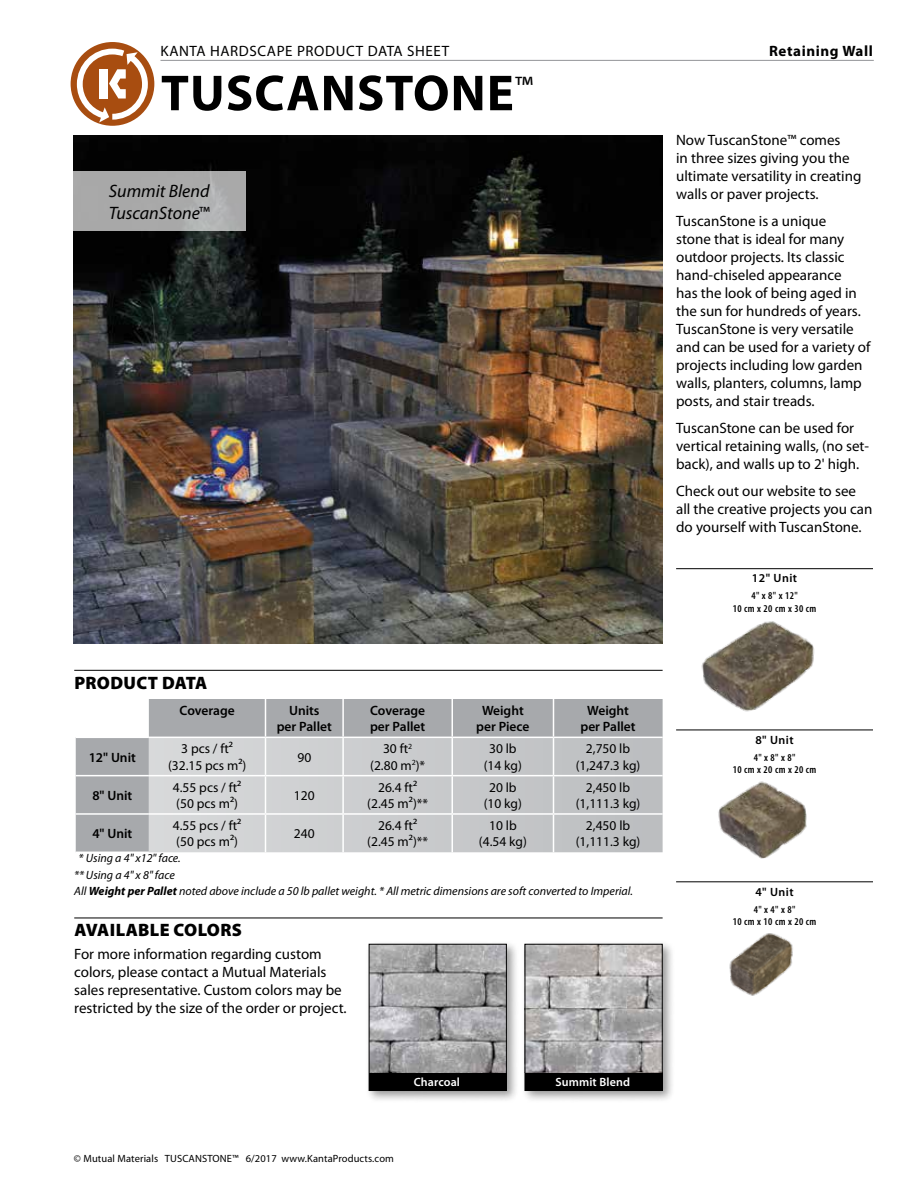
<style>
.page{position:relative;width:918px;height:1188px;background:#fff}
.page>*{position:absolute;margin:0;border:0;box-sizing:border-box;transform-origin:0 0}
.t1{font:700 51px "Myriad Pro";letter-spacing:.02em;color:#000}
.t2{font:900 18px "Myriad Pro";letter-spacing:.02em;color:#000}
.t3{font:italic 18px/21.6px "Myriad Pro";color:#000}
.t4{font:15px/18px "Myriad Pro";color:#000}
.t5{font:15px "Myriad Pro";letter-spacing:.04em;color:#000}
.t6{font:700 15px "Myriad Pro";letter-spacing:.04em;color:#000}
.t7{font:13.5px/16.2px "Myriad Pro";color:#000;text-align:center}
.t8{font:600 13.5px/16.2px "Myriad Pro";color:#000;text-align:center}
.t9{font:italic 12px/16.5px "Myriad Pro";color:#000}
.t10{font:600 12px "Myriad Pro";letter-spacing:.04em;color:#000}
.t11{font:600 12px "Myriad Pro";letter-spacing:.01em;color:#fff}
.t12{font:600 condensed 10.5px/12.6px "Myriad Pro";letter-spacing:.04em;color:#000;text-align:center}
.t13{font:10.5px "Myriad Pro";letter-spacing:.01em;color:#000}
.s1{font-weight:700}
</style>
<div class="page">
<hr style="left:160px;top:60px;width:714px;height:1px;background:#939598">
<div style="left:71px;top:42px;width:83px;height:84px;background:#a84d10;border-radius:50%"></div>
<svg style="left:77px;top:49px;width:71px;height:73px"></svg>
<div style="left:99px;top:69px;width:9px;height:30px;background:#fff"></div>
<img style="left:74px;top:135px;width:589px;height:509px">
<hr style="left:676px;top:568px;width:197px;height:1px;background:#000">
<hr style="left:676px;top:730px;width:197px;height:1px;background:#000">
<hr style="left:676px;top:882px;width:197px;height:1px;background:#000">
<img style="left:701px;top:621px;width:113px;height:91px">
<img style="left:718px;top:781px;width:89px;height:78px">
<img style="left:729px;top:933px;width:64px;height:63px">
<hr style="left:74px;top:670px;width:589px;height:1px;background:#000">
<hr style="left:74px;top:918px;width:589px;height:1px;background:#000">
<svg style="left:76px;top:699px;width:587px;height:153px;background:#b0b1b4"></svg>
<svg style="left:149px;top:738px;width:514px;height:114px;background:#c9cbcd"></svg>
<hr style="left:265px;top:699px;width:1px;height:38px;background:#fff">
<hr style="left:342px;top:699px;width:2px;height:38px;background:#fff">
<hr style="left:452px;top:699px;width:1px;height:38px;background:#fff">
<hr style="left:553px;top:699px;width:1px;height:38px;background:#fff">
<hr style="left:76px;top:737px;width:73px;height:1px;background:#fff">
<hr style="left:76px;top:775px;width:73px;height:1px;background:#fff">
<hr style="left:149px;top:737px;width:117px;height:1px;background:#fff">
<hr style="left:266px;top:737px;width:77px;height:1px;background:#fff">
<hr style="left:343px;top:737px;width:109px;height:1px;background:#fff">
<hr style="left:452px;top:737px;width:102px;height:1px;background:#fff">
<hr style="left:554px;top:737px;width:109px;height:1px;background:#fff">
<hr style="left:265px;top:738px;width:1px;height:37px;background:#fff">
<hr style="left:342px;top:738px;width:2px;height:37px;background:#fff">
<hr style="left:452px;top:738px;width:1px;height:37px;background:#fff">
<hr style="left:553px;top:738px;width:1px;height:37px;background:#fff">
<hr style="left:149px;top:775px;width:117px;height:1px;background:#fff">
<hr style="left:266px;top:775px;width:77px;height:1px;background:#fff">
<hr style="left:265px;top:776px;width:1px;height:37px;background:#fff">
<hr style="left:343px;top:775px;width:109px;height:1px;background:#fff">
<hr style="left:342px;top:776px;width:2px;height:37px;background:#fff">
<hr style="left:452px;top:775px;width:102px;height:1px;background:#fff">
<hr style="left:452px;top:776px;width:1px;height:37px;background:#fff">
<hr style="left:554px;top:775px;width:109px;height:1px;background:#fff">
<hr style="left:553px;top:776px;width:1px;height:37px;background:#fff">
<hr style="left:265px;top:815px;width:1px;height:37px;background:#fff">
<hr style="left:342px;top:815px;width:2px;height:37px;background:#fff">
<hr style="left:452px;top:815px;width:1px;height:37px;background:#fff">
<hr style="left:553px;top:815px;width:1px;height:37px;background:#fff">
<hr style="left:76px;top:813px;width:73px;height:2px;background:#fff">
<hr style="left:149px;top:813px;width:117px;height:2px;background:#fff">
<hr style="left:266px;top:813px;width:77px;height:2px;background:#fff">
<hr style="left:343px;top:813px;width:109px;height:2px;background:#fff">
<hr style="left:452px;top:813px;width:102px;height:2px;background:#fff">
<hr style="left:554px;top:813px;width:109px;height:2px;background:#fff">
<div style="left:365px;top:940px;width:154px;height:164px;background:#000;opacity:.4"></div>
<div style="left:369px;top:944px;width:137px;height:147px;background:#000"></div>
<img style="left:371px;top:946px;width:134px;height:127px">
<div style="left:369px;top:944px;width:138px;height:147px;border:1px solid #000"></div>
<div style="left:521px;top:940px;width:154px;height:164px;background:#000;opacity:.4"></div>
<div style="left:525px;top:944px;width:137px;height:147px;background:#000"></div>
<img style="left:527px;top:946px;width:134px;height:127px">
<div style="left:525px;top:944px;width:138px;height:147px;border:1px solid #000"></div>
<div style="left:73px;top:171px;width:173px;height:60px;background:linear-gradient(to right,#a7a7a7,#aeafaf)"></div>
<p class="t5" style="left:160px;top:42px;width:290px">KANTA HARDSCAPE PRODUCT DATA SHEET</p>
<p class="t6" style="left:769px;top:41px;width:105px">Retaining Wall</p>
<h1 class="t1" style="left:161px;top:60px;width:374px">TUSCANSTONE<sup>™</sup></h1>
<p class="t4" style="left:676px;top:131px;width:187px">Now TuscanStone™ comes<br>in three sizes giving you the ultimate versatility in creating walls or paver projects.</p>
<p class="t4" style="left:676px;top:212px;width:196px">TuscanStone is a unique<br>stone that is ideal for many outdoor projects. Its classic hand-chiseled appearance<br>has the look of being aged in the sun for hundreds of years.<br>TuscanStone is very versatile and can be used for a variety of projects including low garden walls, planters, columns, lamp posts, and stair treads.</p>
<p class="t4" style="left:676px;top:419px;width:194px">TuscanStone can be used for vertical retaining walls, (no set&shy;back), and walls up to 2' high.</p>
<p class="t4" style="left:676px;top:482px;width:198px">Check out our website to see all the creative projects you can do yourself with TuscanStone.</p>
<p class="t10" style="left:752px;top:571px;width:47px">12" Unit</p>
<p class="t12" style="left:733px;top:589px;width:85px">4" x 8" x 12"<br>10 cm x 20 cm x 30 cm</p>
<p class="t3" style="left:109px;top:180px;width:102px">Summit Blend<br>TuscanStone™</p>
<p class="t2" style="left:74px;top:670px;width:134px">PRODUCT DATA</p>
<p class="t8" style="left:180px;top:702px;width:57px">Coverage</p>
<p class="t8" style="left:277px;top:702px;width:57px">Units<br>per Pallet</p>
<p class="t8" style="left:370px;top:702px;width:57px;text-align:left">Coverage per Pallet</p>
<p class="t8" style="left:476px;top:702px;width:55px">Weight per Piece</p>
<p class="t8" style="left:580px;top:702px;width:57px">Weight per Pallet</p>
<p class="t8" style="left:89px;top:749px;width:49px">12" Unit</p>
<p class="t7" style="left:168px;top:741px;width:80px">3 pcs / ft2 (32.15 pcs m2)</p>
<p class="t7" style="left:297px;top:749px;width:15px">90</p>
<p class="t7" style="left:370px;top:741px;width:56px">30 ft<sup>2 </sup>(2.80 m<sup>2</sup>)*</p>
<p class="t7" style="left:484px;top:741px;width:40px">30 lb (14 kg)</p>
<p class="t7" style="left:576px;top:741px;width:66px">2,750 lb (1,247.3 kg)</p>
<p class="t8" style="left:92px;top:787px;width:41px">8" Unit</p>
<p class="t7" style="left:173px;top:779px;width:70px;text-align:left">4.55 pcs / ft2 (50 pcs m2)</p>
<p class="t7" style="left:294px;top:787px;width:22px">120</p>
<p class="t7" style="left:367px;top:779px;width:62px">26.4 ft2 (2.45 m2)**</p>
<p class="t7" style="left:484px;top:779px;width:40px">20 lb (10 kg)</p>
<p class="t7" style="left:576px;top:779px;width:66px">2,450 lb (1,111.3 kg)</p>
<p class="t8" style="left:92px;top:825px;width:41px">4" Unit</p>
<p class="t7" style="left:173px;top:817px;width:70px;text-align:left">4.55 pcs / ft2 (50 pcs m2)</p>
<p class="t7" style="left:294px;top:825px;width:22px">240</p>
<p class="t7" style="left:367px;top:817px;width:62px">26.4 ft2 (2.45 m2)**</p>
<p class="t7" style="left:479px;top:817px;width:49px">10 lb (4.54 kg)</p>
<p class="t7" style="left:576px;top:817px;width:66px">2,450 lb (1,111.3 kg)</p>
<p class="t9" style="left:74px;top:850px;width:560px;text-indent:4px">* Using a 4" x12" face.<br>** Using a 4" x 8" face<br>All <span class="s1">Weight per Pallet</span> noted above include a 50 lb pallet weight. * All metric dimensions are soft converted to Imperial.</p>
<p class="t2" style="left:74px;top:918px;width:169px">AVAILABLE COLORS</p>
<p class="t4" style="left:74px;top:944px;width:274px">For more information regarding custom colors, please contact a Mutual Materials sales representative. Custom colors may be restricted by the size of the order or project.</p>
<p class="t11" style="left:414px;top:1074px;width:48px">Charcoal</p>
<p class="t11" style="left:556px;top:1074px;width:76px">Summit Blend</p>
<p class="t13" style="left:74px;top:1152px;width:322px">© Mutual Materials TUSCANSTONE™ 6/2017 www.KantaProducts.com</p>
<p class="t10" style="left:755px;top:732px;width:40px">8" Unit</p>
<p class="t12" style="left:733px;top:751px;width:85px">4" x 8" x 8"<br>10 cm x 20 cm x 20 cm</p>
<p class="t10" style="left:755px;top:884px;width:40px">4" Unit</p>
<p class="t12" style="left:733px;top:903px;width:85px">4" x 4" x 8"<br>10 cm x 10 cm x 20 cm</p>
</div>
